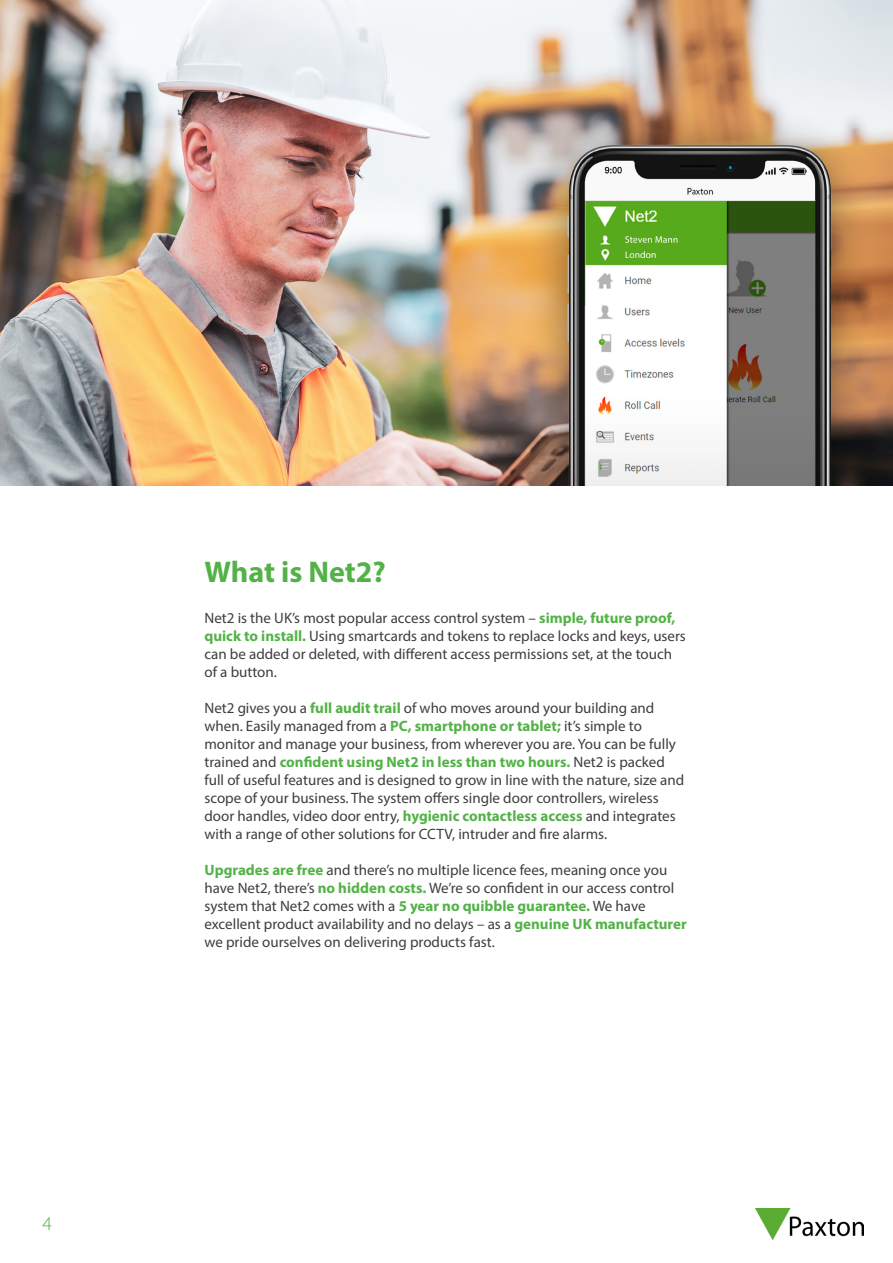
<style>
.page{position:relative;width:893px;height:1263px;background:#fff}
.page>*{position:absolute;margin:0;border:0;box-sizing:border-box;transform-origin:0 0}
.t1{font:700 30px "Myriad Pro";color:#53b247}
.t2{font:300 19.5px "Myriad Pro";color:#53b247}
.t3{font:15px/18px "Myriad Pro";color:#3e3e3f}
.s1{font-weight:700;color:#53b247}
</style>
<div class="page">
<img style="left:0;top:0;width:893px;height:485px">
<img style="left:756px;top:1209px;width:107px;height:30px">
<p class="t2" style="left:43px;top:1212px;width:11px">4</p>
<p class="t1" style="left:205px;top:552px;width:183px">What is Net2?</p>
<p class="t3" style="left:204px;top:609px;width:483px">Net2 is the UK’s most popular access control system – <span class="s1">simple, future proof, quick to install.</span> Using smartcards and tokens to replace locks and keys, users can be added or deleted, with different access permissions set, at the touch of a button.</p>
<p class="t3" style="left:204px;top:699px;width:481px">Net2 gives you a <span class="s1">full audit trail</span> of who moves around your building and when. Easily managed from a <span class="s1">PC, smartphone or tablet;</span> it’s simple to monitor and manage your business, from wherever you are. You can be fully trained and <span class="s1">confident using Net2 in less than two hours.</span> Net2 is packed full of useful features and is designed to grow in line with the nature, size and scope of your business. The system offers single door controllers, wireless door handles, video door entry, <span class="s1">hygienic contactless access</span> and integrates with a range of other solutions for CCTV, intruder and fire alarms.</p>
<p class="t3" style="left:204px;top:861px;width:484px"><span class="s1">Upgrades are free</span> and there’s no multiple licence fees, meaning once you have Net2, there’s <span class="s1">no hidden costs.</span> We’re so confident in our access control system that Net2 comes with a <span class="s1">5 year no quibble guarantee.</span> We have excellent product availability and no delays – as a <span class="s1">genuine UK manufacturer </span>we pride ourselves on delivering products fast.</p>
</div>
